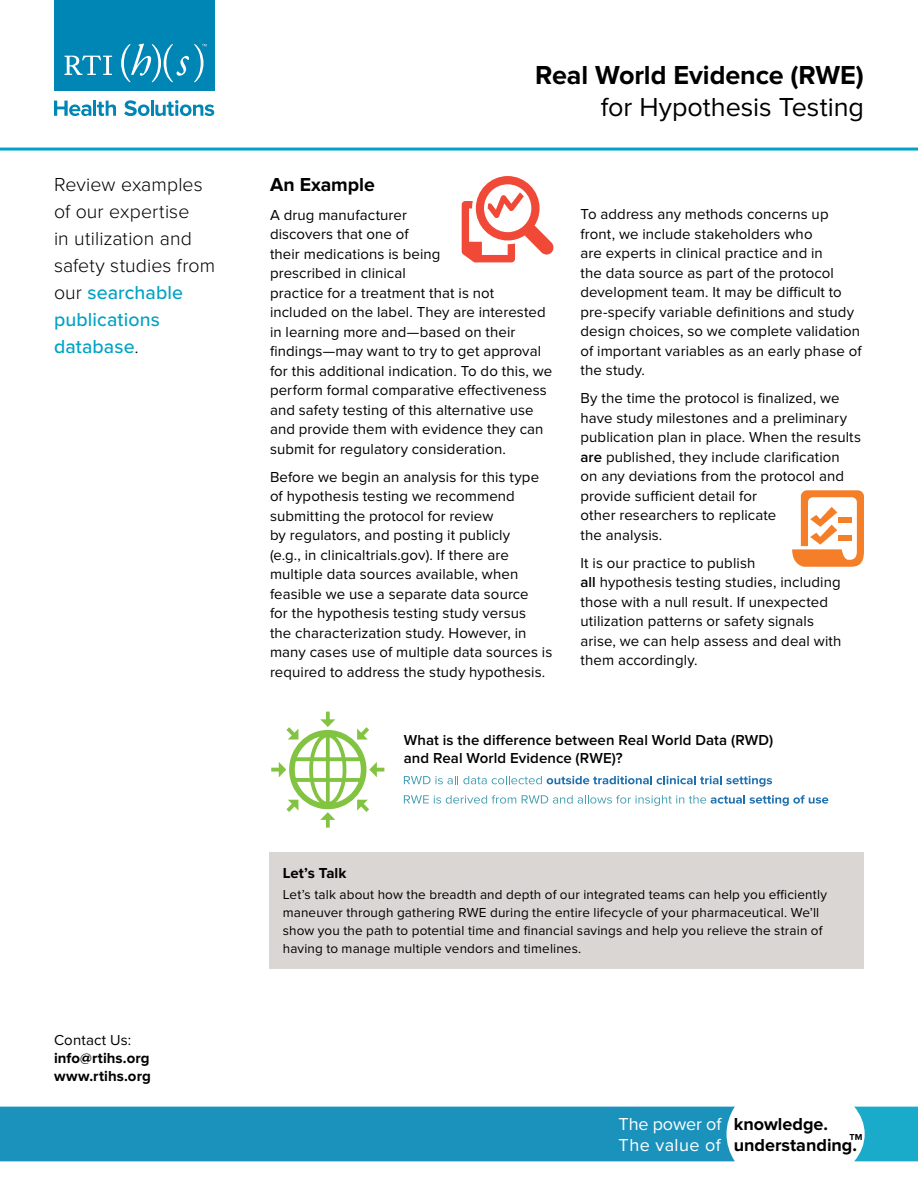
<style>
.page{position:relative;width:918px;height:1188px;background:#fff}
.page>*{position:absolute;margin:0;border:0;box-sizing:border-box;transform-origin:0 0}
.t1{font:700 27px "Proxima Nova";letter-spacing:-.005em;color:#000}
.t2{font:27px "Proxima Nova";color:#000}
.t3{font:300 19.5px/27px "Proxima Nova";letter-spacing:.005em;color:#000}
.t4{font:700 19.5px "Proxima Nova";letter-spacing:-.005em;color:#000}
.t5{font:700 18px/21.6px "Proxima Nova";color:#000}
.t6{font:15px/19.5px "Proxima Nova";letter-spacing:.005em;color:#000}
.t7{font:600 15px/18px "Proxima Nova";letter-spacing:.005em;color:#000}
.t8{font:700 15px/18px "Proxima Nova";letter-spacing:.005em;color:#000}
.t9{font:13.5px/18px "Proxima Nova";letter-spacing:.01em;color:#000}
.t10{font:700 9px "Proxima Nova";color:#000}
.s1{font-weight:500;color:#00a2c5}
.s2{font-weight:600}
.s3{font-weight:400;color:#fff}
</style>
<div class="page">
<hr style="left:0;top:148px;width:918px;height:3px;background:#00a2c5">
<div style="left:54px;top:0;width:160px;height:90px;background:#0086b5"></div>
<svg style="left:64px;top:56px;width:48px;height:19px"></svg>
<svg style="left:121px;top:44px;width:86px;height:38px"></svg>
<svg style="left:54px;top:101px;width:37px;height:15px"></svg>
<hr style="left:93px;top:101px;width:3px;height:15px;background:#0086b5">
<svg style="left:97px;top:101px;width:19px;height:15px"></svg>
<svg style="left:124px;top:100px;width:90px;height:16px"></svg>
<div style="left:0;top:1107px;width:735px;height:54px;background:#1a92bc"></div>
<svg style="left:854px;top:1107px;width:64px;height:54px;background:#34b4d0"></svg>
<div style="left:269px;top:852px;width:595px;height:117px;background:#dad6d3"></div>
<svg style="left:462px;top:176px;width:92px;height:86px"></svg>
<svg style="left:271px;top:712px;width:113px;height:116px"></svg>
<svg style="left:404px;top:776px;width:368px;height:11px"></svg>
<svg style="left:404px;top:795px;width:112px;height:9px"></svg>
<svg style="left:522px;top:795px;width:306px;height:11px"></svg>
<svg style="left:792px;top:490px;width:72px;height:77px"></svg>
<h2 class="t3" style="left:54px;top:172px;width:163px">Review examples of our expertise<br>in utilization and safety studies from our <span class="s1">searchable publications database</span>.</h2>
<p class="t6" style="left:54px;top:1031px;width:79px">Contact Us:</p>
<p class="t8" style="left:54px;top:1049px;width:98px">info@rtihs.org www.rtihs.org</p>
<h1 class="t1" style="left:535px;top:59px;width:330px">Real World Evidence (RWE)</h1>
<h1 class="t2" style="left:601px;top:92px;width:265px">for Hypothesis Testing</h1>
<h2 class="t4" style="left:270px;top:174px;width:106px">An Example</h2>
<p class="t6" style="left:270px;top:205px;width:284px">A drug manufacturer<br>discovers that one of<br>their medications is being<br>prescribed in clinical<br>practice for a treatment that is not included on the label. They are interested in learning more and—based on their findings—may want to try to get approval for this additional indication. To do this, we perform formal comparative effectiveness and safety testing of this alternative use and provide them with evidence they can submit for regulatory consideration.</p>
<p class="t6" style="left:270px;top:467px;width:284px">Before we begin an analysis for this type of hypothesis testing we recommend submitting the protocol for review<br>by regulators, and posting it publicly<br>(e.g., in clinicaltrials.gov). If there are multiple data sources available, when feasible we use a separate data source<br>for the hypothesis testing study versus<br>the characterization study. However, in many cases use of multiple data sources is required to address the study hypothesis.</p>
<p class="t6" style="left:580px;top:205px;width:283px">To address any methods concerns up front, we include stakeholders who<br>are experts in clinical practice and in<br>the data source as part of the protocol development team. It may be difficult to pre-specify variable definitions and study design choices, so we complete validation of important variables as an early phase of the study.</p>
<p class="t6" style="left:580px;top:389px;width:282px">By the time the protocol is finalized, we have study milestones and a preliminary publication plan in place. When the results <span class="s2">are</span> published, they include clarification<br>on any deviations from the protocol and provide sufficient detail for<br>other researchers to replicate<br>the analysis.</p>
<p class="t6" style="left:580px;top:553px;width:262px">It is our practice to publish<br><span class="s2">all</span> hypothesis testing studies, including those with a null result. If unexpected utilization patterns or safety signals arise, we can help assess and deal with them accordingly.</p>
<p class="t7" style="left:404px;top:731px;width:371px">What is the difference between Real World Data (RWD) and Real World Evidence (RWE)?</p>
<p class="t8" style="left:283px;top:864px;width:65px">Let’s Talk</p>
<p class="t9" style="left:283px;top:886px;width:546px">Let’s talk about how the breadth and depth of our integrated teams can help you efficiently maneuver through gathering RWE during the entire lifecycle of your pharmaceutical. We’ll show you the path to potential time and financial savings and help you relieve the strain of having to manage multiple vendors and timelines.</p>
<p class="t5" style="left:619px;top:1113px;width:240px"><span class="s3">The power of</span> knowledge.<br><span class="s3">The value of</span> understanding.</p>
<p class="t10" style="left:850px;top:1131px;width:14px">TM</p>
</div>
